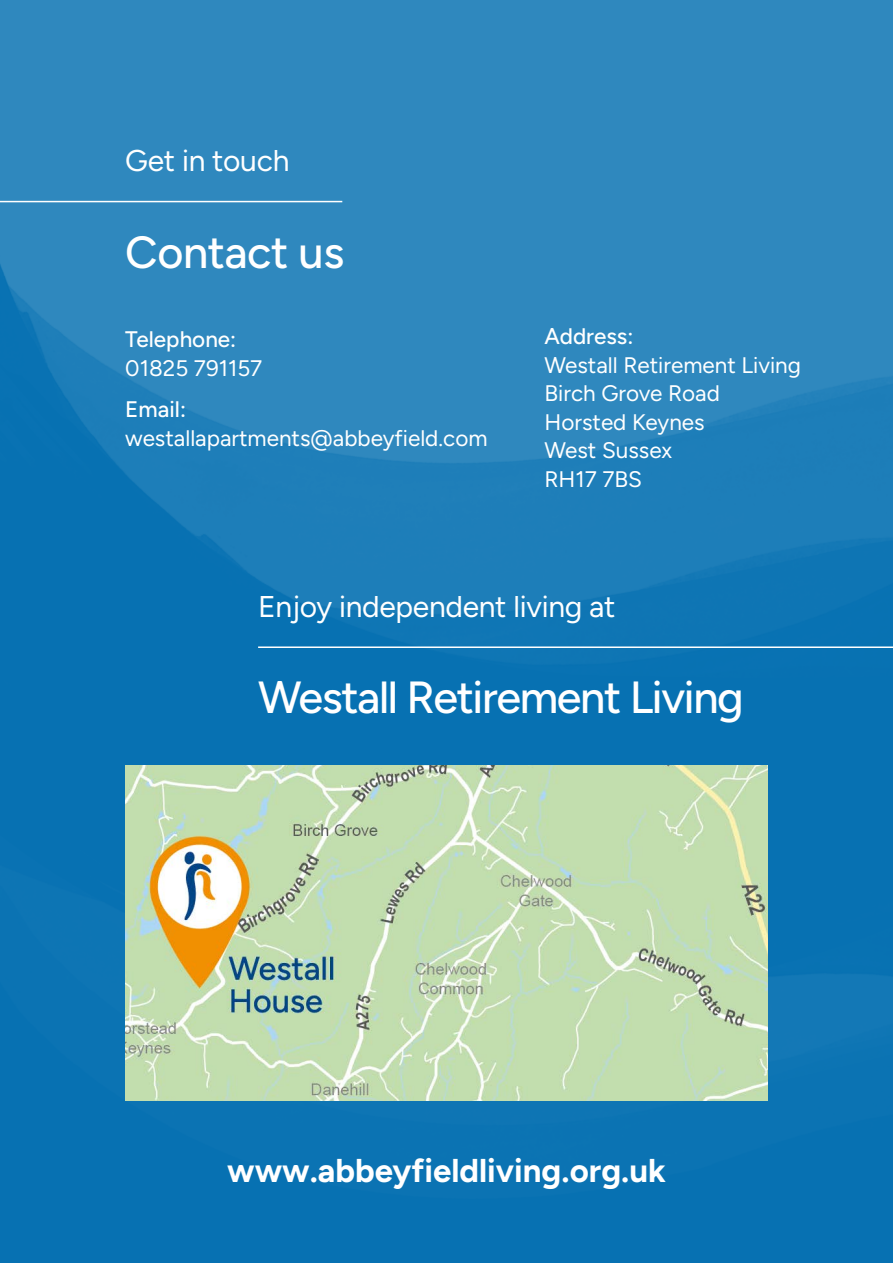
<style>
.page{position:relative;width:893px;height:1263px;background:#fff}
.page>*{position:absolute;margin:0;border:0;box-sizing:border-box;transform-origin:0 0}
.SUB_HEADER{font:500 45px "Figtree";letter-spacing:-.03em;color:#fff}
.SUB_HEADER-2{font:500 45px "Figtree";letter-spacing:-.01em;color:#fff}
.t1{font:700 33px "Figtree";color:#fff}
.SUB_HEADER-3{font:30px "Figtree";letter-spacing:-.01em;color:#fff}
.Back_Page_Contact_White{font:22.5px/28.5px "Figtree";color:#fff}
.s1{font-weight:500}
</style>
<div class="page">
<img style="left:0;top:0;width:893px;height:1263px">
<hr style="left:0;top:201px;width:342px;height:1px;background:#fff">
<img style="left:125px;top:765px;width:643px;height:335px">
<hr style="left:258px;top:646px;width:635px;height:2px;background:#fff">
<p class="SUB_HEADER-3" style="left:125px;top:144px;width:166px">Get in touch</p>
<p class="SUB_HEADER-2" style="left:125px;top:226px;width:220px">Contact us</p>
<p class="Back_Page_Contact_White" style="left:125px;top:325px;width:139px"><span class="s1">Telephone:<br></span>01825 791157</p>
<p class="Back_Page_Contact_White" style="left:125px;top:395px;width:364px"><span class="s1">Email: </span>westallapartments@abbeyfield.com</p>
<p class="Back_Page_Contact_White" style="left:544px;top:322px;width:258px"><span class="s1">Address:<br></span>Westall Retirement Living<br>Birch Grove Road<br>Horsted Keynes<br>West Sussex<br>RH17 7BS</p>
<p class="SUB_HEADER-3" style="left:258px;top:589px;width:359px">Enjoy independent living at</p>
<p class="SUB_HEADER" style="left:258px;top:672px;width:487px">Westall Retirement Living</p>
<p class="t1" style="left:227px;top:1150px;width:440px">www.abbeyfieldliving.org.uk</p>
</div>
